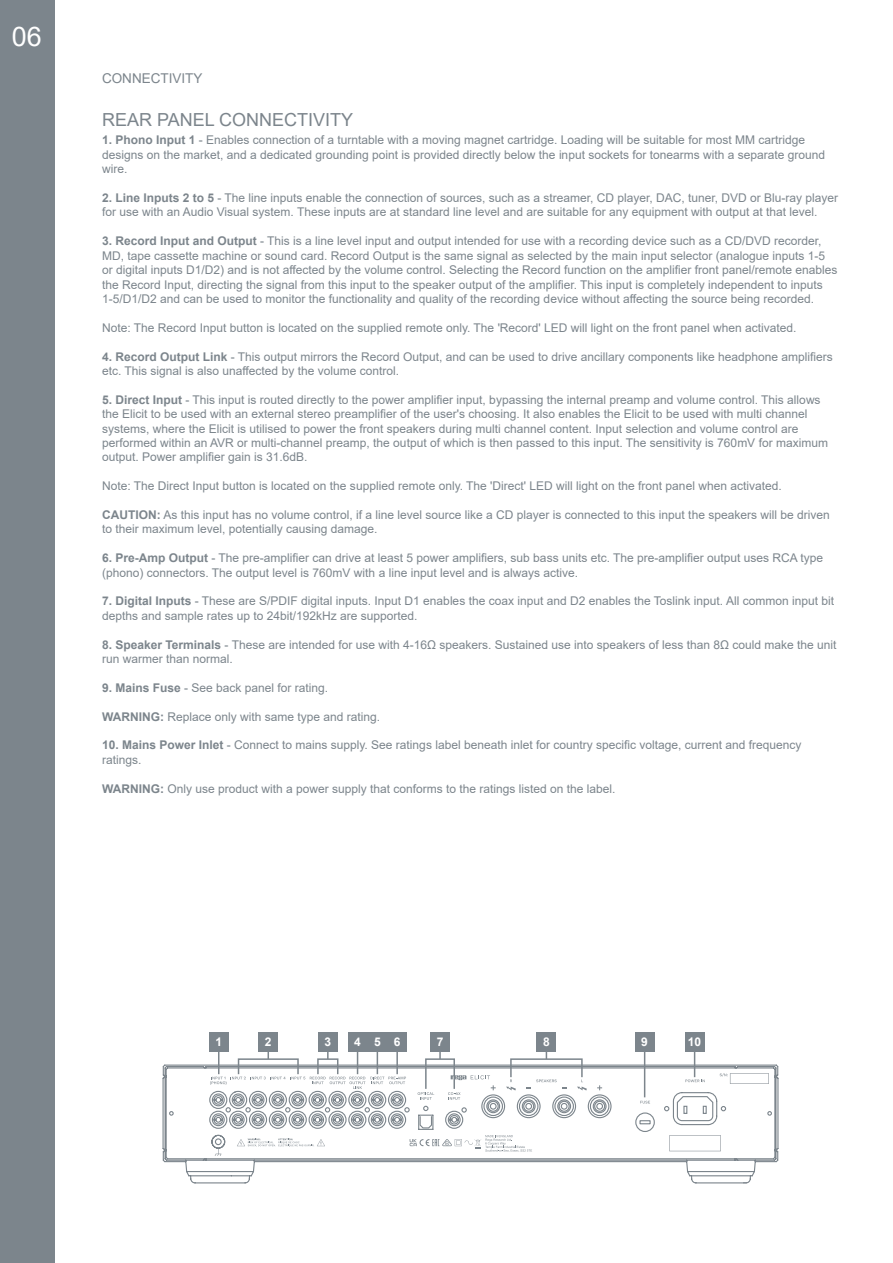
<style>
.page{position:relative;width:893px;height:1263px;background:#fff}
.page>*{position:absolute;margin:0;border:0;box-sizing:border-box;transform-origin:0 0}
.t1{font:27px "Arial";color:#fff}
.t2{font:18px "Arial";color:#7c858c}
.t3{font:13.5px "Arial";color:#7c858c}
.t4{font:12px/14.4px "Arial";color:#7c858c}
.t5{font:700 12px "Arial";color:#fff}
.s1{font-weight:700}
</style>
<div class="page">
<svg style="left:162px;top:1064px;width:617px;height:120px"></svg>
<div style="left:0;top:0;width:54px;height:1263px;background:#7c858c"></div>
<div style="left:209px;top:1032px;width:19px;height:19px;background:#7c858c"></div>
<div style="left:259px;top:1032px;width:19px;height:19px;background:#7c858c"></div>
<div style="left:318px;top:1032px;width:19px;height:19px;background:#7c858c"></div>
<div style="left:348px;top:1032px;width:19px;height:19px;background:#7c858c"></div>
<div style="left:368px;top:1032px;width:19px;height:19px;background:#7c858c"></div>
<div style="left:388px;top:1032px;width:19px;height:19px;background:#7c858c"></div>
<div style="left:430px;top:1032px;width:20px;height:19px;background:#7c858c"></div>
<div style="left:537px;top:1032px;width:19px;height:19px;background:#7c858c"></div>
<div style="left:635px;top:1032px;width:19px;height:19px;background:#7c858c"></div>
<div style="left:685px;top:1032px;width:19px;height:19px;background:#7c858c"></div>
<svg style="left:209px;top:1042px;width:560px;height:114px"></svg>
<h1 class="t1" style="left:12px;top:18px;width:32px">06</h1>
<p class="t3" style="left:102px;top:69px;width:102px">CONNECTIVITY</p>
<h2 class="t2" style="left:102px;top:107px;width:253px">REAR PANEL CONNECTIVITY</h2>
<p class="t4" style="left:102px;top:133px;width:725px"><span class="s1">1. Phono Input 1</span> - Enables connection of a turntable with a moving magnet cartridge. Loading will be suitable for most MM cartridge designs on the market, and a dedicated grounding point is provided directly below the input sockets for tonearms with a separate ground wire.</p>
<p class="t4" style="left:102px;top:191px;width:738px"><span class="s1">2. Line Inputs 2 to 5</span> - The line inputs enable the connection of sources, such as a streamer, CD player, DAC, tuner, DVD or Blu-ray player for use with an Audio Visual system. These inputs are at standard line level and are suitable for any equipment with output at that level.</p>
<p class="t4" style="left:102px;top:234px;width:737px"><span class="s1">3. Record Input and Output</span> - This is a line level input and output intended for use with a recording device such as a CD/DVD recorder, MD, tape cassette machine or sound card. Record Output is the same signal as selected by the main input selector (analogue inputs 1-5 or digital inputs D1/D2) and is not affected by the volume control. Selecting the Record function on the amplifier front panel/remote enables the Record Input, directing the signal from this input to the speaker output of the amplifier. This input is completely independent to inputs 1-5/D1/D2 and can be used to monitor the functionality and quality of the recording device without affecting the source being recorded.</p>
<p class="t4" style="left:102px;top:320px;width:696px">Note: The Record Input button is located on the supplied remote only. The 'Record' LED will light on the front panel when activated.</p>
<p class="t4" style="left:102px;top:349px;width:732px"><span class="s1">4. Record Output Link</span> - This output mirrors the Record Output, and can be used to drive ancillary components like headphone amplifiers etc. This signal is also unaffected by the volume control.</p>
<p class="t4" style="left:102px;top:392px;width:727px"><span class="s1">5. Direct Input</span> - This input is routed directly to the power amplifier input, bypassing the internal preamp and volume control. This allows the Elicit to be used with an external stereo preamplifier of the user's choosing. It also enables the Elicit to be used with multi channel systems, where the Elicit is utilised to power the front speakers during multi channel content. Input selection and volume control are performed within an AVR or multi-channel preamp, the output of which is then passed to this input. The sensitivity is 760mV for maximum output. Power amplifier gain is 31.6dB.</p>
<p class="t4" style="left:102px;top:479px;width:681px">Note: The Direct Input button is located on the supplied remote only. The 'Direct' LED will light on the front panel when activated.</p>
<p class="t4" style="left:102px;top:507px;width:729px"><span class="s1">CAUTION:</span> As this input has no volume control, if a line level source like a CD player is connected to this input the speakers will be driven to their maximum level, potentially causing damage.</p>
<p class="t4" style="left:102px;top:551px;width:723px"><span class="s1">6. Pre-Amp Output</span> - The pre-amplifier can drive at least 5 power amplifiers, sub bass units etc. The pre-amplifier output uses RCA type (phono) connectors. The output level is 760mV with a line input level and is always active.</p>
<p class="t4" style="left:102px;top:594px;width:733px"><span class="s1">7. Digital Inputs</span> - These are S/PDIF digital inputs. Input D1 enables the coax input and D2 enables the Toslink input. All common input bit depths and sample rates up to 24bit/192kHz are supported.</p>
<p class="t4" style="left:102px;top:637px;width:736px"><span class="s1">8. Speaker Terminals</span> - These are intended for use with 4-16Ω speakers. Sustained use into speakers of less than 8Ω could make the unit run warmer than normal.</p>
<p class="t4" style="left:102px;top:680px;width:228px"><span class="s1">9. Mains Fuse</span> - See back panel for rating.</p>
<p class="t4" style="left:102px;top:709px;width:280px"><span class="s1">WARNING:</span> Replace only with same type and rating.</p>
<p class="t4" style="left:102px;top:738px;width:701px"><span class="s1">10. Mains Power Inlet</span> - Connect to mains supply. See ratings label beneath inlet for country specific voltage, current and frequency ratings.</p>
<p class="t4" style="left:102px;top:781px;width:515px"><span class="s1">WARNING:</span> Only use product with a power supply that conforms to the ratings listed on the label.</p>
<p class="t5" style="left:215px;top:1033px;width:8px">1</p>
<p class="t5" style="left:265px;top:1033px;width:8px">2</p>
<p class="t5" style="left:324px;top:1033px;width:8px">3</p>
<p class="t5" style="left:354px;top:1033px;width:48px">456</p>
<p class="t5" style="left:437px;top:1033px;width:8px">7</p>
<p class="t5" style="left:543px;top:1033px;width:8px">8</p>
<p class="t5" style="left:641px;top:1033px;width:8px">9</p>
<p class="t5" style="left:688px;top:1033px;width:15px">10</p>
</div>
